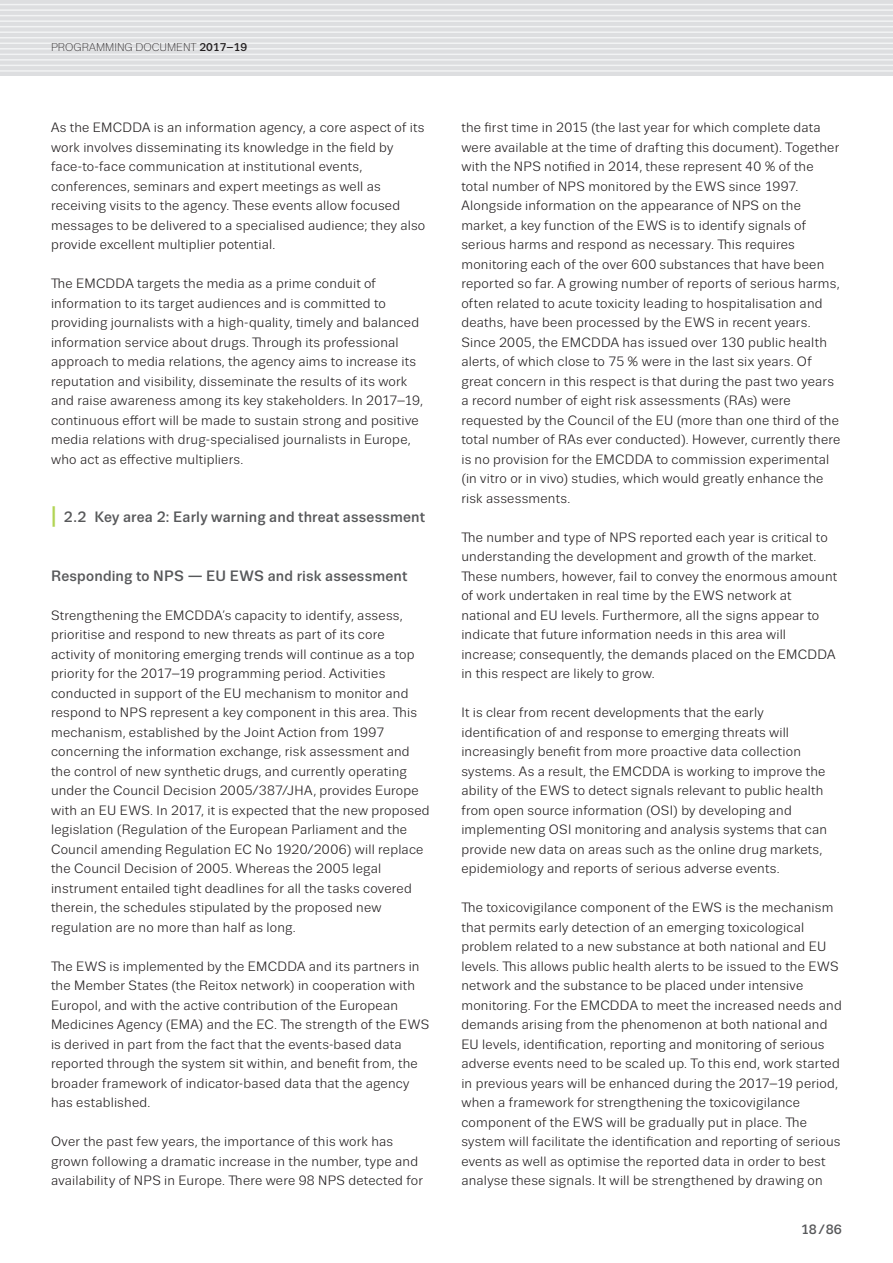
<style>
.page{position:relative;width:893px;height:1263px;background:#fff}
.page>*{position:absolute;margin:0;border:0;box-sizing:border-box;transform-origin:0 0}
.II_Headline{font:500 15px "Trivia Sans";letter-spacing:.01em;color:#57585a}
.III_Headline{font:500 15px "Trivia Sans";letter-spacing:.015em;color:#57585a}
.TEXT_Regular_9_13{font:13.5px/19.5px "Trivia Sans";letter-spacing:.015em;color:#231f20}
.t1{font:500 13.5px "Trivia Sans";color:#57585a}
.t2{font:300 11.25px "Trivia Sans";color:#231f20}
.s1{font-weight:500}
.s2{font-weight:700;font-size:22.5px;color:#b2d454}
</style>
<div class="page">
<div style="left:0;top:0;width:893px;height:76px;background:#dddee0"></div>
<hr style="left:0;top:4px;width:893px;height:1px;background:#f2f3f4">
<hr style="left:0;top:9px;width:893px;height:2px;background:#f2f3f4">
<hr style="left:0;top:15px;width:893px;height:1px;background:#f2f3f4">
<hr style="left:0;top:20px;width:893px;height:2px;background:#f2f3f4">
<hr style="left:0;top:26px;width:893px;height:1px;background:#f2f3f4">
<hr style="left:0;top:31px;width:893px;height:2px;background:#f2f3f4">
<hr style="left:0;top:37px;width:893px;height:1px;background:#f2f3f4">
<hr style="left:0;top:43px;width:893px;height:1px;background:#f2f3f4">
<hr style="left:0;top:48px;width:893px;height:2px;background:#f2f3f4">
<hr style="left:0;top:54px;width:893px;height:1px;background:#f2f3f4">
<hr style="left:0;top:59px;width:893px;height:2px;background:#f2f3f4">
<hr style="left:0;top:65px;width:893px;height:1px;background:#f2f3f4">
<hr style="left:0;top:70px;width:893px;height:2px;background:#f2f3f4">
<p class="t2" style="left:51px;top:42px;width:198px">PROGRAMMING DOCUMENT <span class="s1">2017–19</span></p>
<p class="TEXT_Regular_9_13" style="left:51px;top:118px;width:376px">As the EMCDDA is an information agency, a core aspect of its work involves disseminating its knowledge in the field by face-to-face communication at institutional events, conferences, seminars and expert meetings as well as receiving visits to the agency. These events allow focused messages to be delivered to a specialised audience; they also provide excellent multiplier potential.</p>
<p class="TEXT_Regular_9_13" style="left:51px;top:274px;width:373px">The EMCDDA targets the media as a prime conduit of information to its target audiences and is committed to providing journalists with a high-quality, timely and balanced information service about drugs. Through its professional approach to media relations, the agency aims to increase its reputation and visibility, disseminate the results of its work and raise awareness among its key stakeholders. In 2017–19, continuous effort will be made to sustain strong and positive media relations with drug-specialised journalists in Europe, who act as effective multipliers.</p>
<p class="II_Headline" style="left:51px;top:509px;width:375px"><span class="s2">|</span> 2.2 Key area 2: Early warning and threat assessment</p>
<p class="III_Headline" style="left:51px;top:567px;width:358px">Responding to NPS ― EU EWS and risk assessment</p>
<p class="TEXT_Regular_9_13" style="left:51px;top:605px;width:380px">Strengthening the EMCDDA’s capacity to identify, assess, prioritise and respond to new threats as part of its core activity of monitoring emerging trends will continue as a top priority for the 2017–19 programming period. Activities conducted in support of the EU mechanism to monitor and respond to NPS represent a key component in this area. This mechanism, established by the Joint Action from 1997 concerning the information exchange, risk assessment and the control of new synthetic drugs, and currently operating under the Council Decision 2005/387/JHA, provides Europe with an EU EWS. In 2017, it is expected that the new proposed legislation (Regulation of the European Parliament and the Council amending Regulation EC No 1920/2006) will replace the Council Decision of 2005. Whereas the 2005 legal instrument entailed tight deadlines for all the tasks covered therein, the schedules stipulated by the proposed new regulation are no more than half as long.</p>
<p class="TEXT_Regular_9_13" style="left:51px;top:956px;width:380px">The EWS is implemented by the EMCDDA and its partners in the Member States (the Reitox network) in cooperation with Europol, and with the active contribution of the European Medicines Agency (EMA) and the EC. The strength of the EWS is derived in part from the fact that the events-based data reported through the system sit within, and benefit from, the broader framework of indicator-based data that the agency has established.</p>
<p class="TEXT_Regular_9_13" style="left:51px;top:1132px;width:374px">Over the past few years, the importance of this work has grown following a dramatic increase in the number, type and availability of NPS in Europe. There were 98 NPS detected for</p>
<p class="TEXT_Regular_9_13" style="left:461px;top:118px;width:380px">the first time in 2015 (the last year for which complete data were available at the time of drafting this document). Together with the NPS notified in 2014, these represent 40 % of the total number of NPS monitored by the EWS since 1997.<br>Alongside information on the appearance of NPS on the market, a key function of the EWS is to identify signals of serious harms and respond as necessary. This requires monitoring each of the over 600 substances that have been reported so far. A growing number of reports of serious harms, often related to acute toxicity leading to hospitalisation and deaths, have been processed by the EWS in recent years.<br>Since 2005, the EMCDDA has issued over 130 public health alerts, of which close to 75 % were in the last six years. Of great concern in this respect is that during the past two years a record number of eight risk assessments (RAs) were requested by the Council of the EU (more than one third of the total number of RAs ever conducted). However, currently there is no provision for the EMCDDA to commission experimental (in vitro or in vivo) studies, which would greatly enhance the risk assessments.</p>
<p class="TEXT_Regular_9_13" style="left:461px;top:527px;width:377px">The number and type of NPS reported each year is critical to understanding the development and growth of the market.<br>These numbers, however, fail to convey the enormous amount of work undertaken in real time by the EWS network at national and EU levels. Furthermore, all the signs appear to indicate that future information needs in this area will increase; consequently, the demands placed on the EMCDDA in this respect are likely to grow.</p>
<p class="TEXT_Regular_9_13" style="left:461px;top:703px;width:367px">It is clear from recent developments that the early identification of and response to emerging threats will increasingly benefit from more proactive data collection systems. As a result, the EMCDDA is working to improve the ability of the EWS to detect signals relevant to public health from open source information (OSI) by developing and implementing OSI monitoring and analysis systems that can provide new data on areas such as the online drug markets, epidemiology and reports of serious adverse events.</p>
<p class="TEXT_Regular_9_13" style="left:461px;top:898px;width:382px">The toxicovigilance component of the EWS is the mechanism that permits early detection of an emerging toxicological problem related to a new substance at both national and EU levels. This allows public health alerts to be issued to the EWS network and the substance to be placed under intensive monitoring. For the EMCDDA to meet the increased needs and demands arising from the phenomenon at both national and EU levels, identification, reporting and monitoring of serious adverse events need to be scaled up. To this end, work started in previous years will be enhanced during the 2017–19 period, when a framework for strengthening the toxicovigilance component of the EWS will be gradually put in place. The system will facilitate the identification and reporting of serious events as well as optimise the reported data in order to best analyse these signals. It will be strengthened by drawing on</p>
<p class="t1" style="left:801px;top:1222px;width:43px">18/86</p>
</div>
